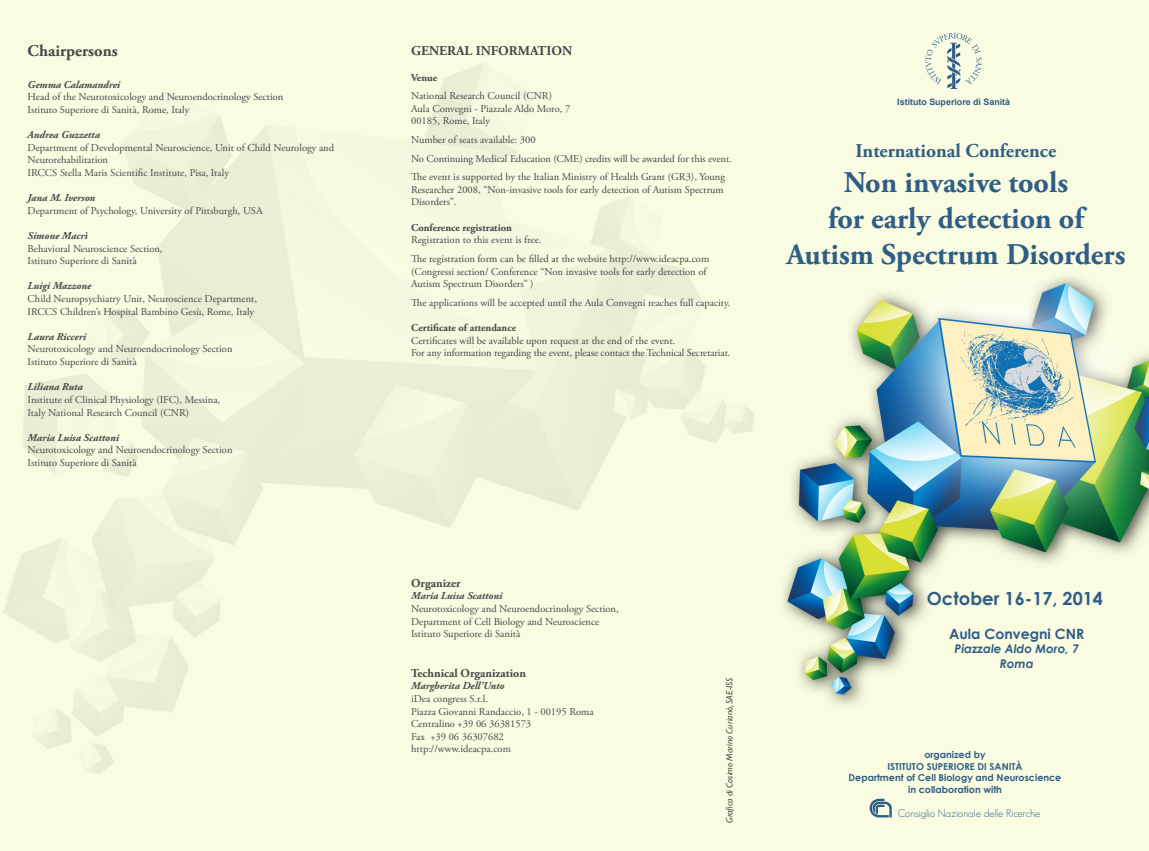
<style>
.page{position:relative;width:1149px;height:851px;background:#fff}
.page>*{position:absolute;margin:0;border:0;box-sizing:border-box;transform-origin:0 0}
.t1{font:700 30px "Adobe Garamond Pro";color:#305d86}
.t2{font:700 19.5px "Adobe Garamond Pro";color:#305d86}
.t3{font:700 18px "Century Gothic";color:#305d86}
.t4{font:700 16.5px "Adobe Garamond Pro";color:#464748}
.t5{font:700 14.1px "Century Gothic";color:#305d86}
.t6{font:700 13.5px "Adobe Garamond Pro";color:#464748}
.t7{font:700 12px "Adobe Garamond Pro";color:#464748}
.t8{font:italic 700 12px "Century Gothic";color:#305d86}
.t9{font:300 10.8px "Geosans";color:#305d86}
.t10{font:10.5px/12.6px "Adobe Garamond Pro";color:#464748}
.t11{font:italic 700 10.5px "Adobe Garamond Pro";color:#464748}
.t12{font:700 10.5px "Adobe Garamond Pro";color:#464748}
.t13{font:700 9.6px "Century Gothic";color:#305d86}
.t14{font:italic 9px "Gill Sans";color:#464748}
.t15{font:700 8.85px "Arial";color:#305d86}
</style>
<div class="page">
<img style="left:0;top:0;width:1148px;height:850px">
<svg style="left:869px;top:798px;width:22px;height:19px"></svg>
<div style="left:888px;top:24px;width:130px;height:92px;background:#f9fce1"></div>
<svg style="left:925px;top:33px;width:56px;height:56px"></svg>
<p class="t4" style="left:28px;top:42px;width:91px">Chairpersons</p>
<p class="t11" style="left:28px;top:78px;width:94px">Gemma Calamandrei</p>
<p class="t10" style="left:28px;top:91px;width:257px">Head of the Neurotoxicology and Neuroendocrinology Section</p>
<p class="t10" style="left:28px;top:104px;width:163px">Istituto Superiore di Sanità, Rome, Italy</p>
<p class="t11" style="left:28px;top:129px;width:74px">Andrea Guzzetta</p>
<p class="t10" style="left:28px;top:141px;width:308px">Department of Developmental Neuroscience, Unit of Child Neurology and<br>Neurorehabilitation</p>
<p class="t10" style="left:28px;top:167px;width:203px">IRCCS Stella Maris Scientific Institute, Pisa, Italy</p>
<p class="t11" style="left:28px;top:192px;width:69px">Jana M. Iverson</p>
<p class="t10" style="left:28px;top:204px;width:236px">Department of Psychology, University of Pittsburgh, USA</p>
<p class="t11" style="left:28px;top:229px;width:62px">Simone Macrì</p>
<p class="t10" style="left:28px;top:242px;width:136px">Behavioral Neuroscience Section,</p>
<p class="t10" style="left:28px;top:255px;width:111px">Istituto Superiore di Sanità</p>
<p class="t11" style="left:28px;top:280px;width:65px">Luigi Mazzone</p>
<p class="t10" style="left:28px;top:293px;width:231px">Child Neuropsychiatry Unit, Neuroscience Department,</p>
<p class="t10" style="left:28px;top:305px;width:228px">IRCCS Children’s Hospital Bambino Gesù, Rome, Italy</p>
<p class="t11" style="left:28px;top:330px;width:60px">Laura Ricceri</p>
<p class="t10" style="left:28px;top:343px;width:206px">Neurotoxicology and Neuroendocrinology Section</p>
<p class="t10" style="left:28px;top:356px;width:111px">Istituto Superiore di Sanità</p>
<p class="t11" style="left:28px;top:381px;width:57px">Liliana Ruta</p>
<p class="t10" style="left:28px;top:393px;width:194px">Institute of Clinical Physiology (IFC), Messina,</p>
<p class="t10" style="left:28px;top:406px;width:163px">Italy National Research Council (CNR)</p>
<p class="t11" style="left:28px;top:431px;width:93px">Maria Luisa Scattoni</p>
<p class="t10" style="left:28px;top:444px;width:206px">Neurotoxicology and Neuroendocrinology Section</p>
<p class="t10" style="left:28px;top:456px;width:111px">Istituto Superiore di Sanità</p>
<p class="t6" style="left:411px;top:43px;width:162px">GENERAL INFORMATION</p>
<p class="t12" style="left:411px;top:71px;width:28px">Venue</p>
<p class="t10" style="left:411px;top:90px;width:142px">National Research Council (CNR)</p>
<p class="t10" style="left:411px;top:102px;width:161px">Aula Convegni - Piazzale Aldo Moro, 7</p>
<p class="t10" style="left:411px;top:115px;width:80px">00185, Rome, Italy</p>
<p class="t10" style="left:411px;top:134px;width:126px">Number of seats available: 300</p>
<p class="t10" style="left:411px;top:152px;width:322px">No Continuing Medical Education (CME) credits will be awarded for this event.</p>
<p class="t10" style="left:411px;top:171px;width:315px">The event is supported by the Italian Ministry of Health Grant (GR3), Young<br>Researcher 2008, “Non-invasive tools for early detection of Autism Spectrum<br>Disorders”.</p>
<p class="t12" style="left:411px;top:221px;width:102px">Conference registration</p>
<p class="t10" style="left:411px;top:234px;width:132px">Registration to this event is free.</p>
<p class="t10" style="left:411px;top:252px;width:299px">The registration form can be filled at the website http://www.ideacpa.com (Congressi section/ Conference “Non invasive tools for early detection of<br>Autism Spectrum Disorders” )</p>
<p class="t10" style="left:411px;top:296px;width:321px">The applications will be accepted until the Aula Convegni reaches full capacity.</p>
<p class="t12" style="left:411px;top:321px;width:106px">Certificate of attendance</p>
<p class="t10" style="left:411px;top:334px;width:265px">Certificates will be available upon request at the end of the event.</p>
<p class="t10" style="left:411px;top:347px;width:321px">For any information regarding the event, please contact the Technical Secretariat.</p>
<p class="t15" style="left:897px;top:96px;width:114px">Istituto Superiore di Sanità</p>
<p class="t2" style="left:855px;top:139px;width:202px">International Conference</p>
<p class="t1" style="left:843px;top:165px;width:226px">Non invasive tools</p>
<p class="t1" style="left:827px;top:201px;width:257px">for early detection of</p>
<p class="t1" style="left:786px;top:237px;width:340px">Autism Spectrum Disorders</p>
<p class="t7" style="left:411px;top:576px;width:51px">Organizer</p>
<p class="t11" style="left:411px;top:590px;width:93px">Maria Luisa Scattoni</p>
<p class="t10" style="left:411px;top:602px;width:209px">Neurotoxicology and Neuroendocrinology Section,</p>
<p class="t10" style="left:411px;top:615px;width:190px">Department of Cell Biology and Neuroscience</p>
<p class="t10" style="left:411px;top:627px;width:111px">Istituto Superiore di Sanità</p>
<p class="t7" style="left:411px;top:666px;width:116px">Technical Organization</p>
<p class="t11" style="left:411px;top:680px;width:95px">Margherita Dell’Unto</p>
<p class="t10" style="left:411px;top:692px;width:78px">iDea congress S.r.l.</p>
<p class="t10" style="left:411px;top:705px;width:184px">Piazza Giovanni Randaccio, 1 - 00195 Roma</p>
<p class="t10" style="left:411px;top:717px;width:121px">Centralino +39 06 36381573</p>
<p class="t10" style="left:411px;top:730px;width:94px">Fax +39 06 36307682</p>
<p class="t10" style="left:411px;top:743px;width:101px">http://www.ideacpa.com</p>
<p class="t14" style="left:724px;top:822px;width:147px;rotate:-90deg">Grafica di Cosimo Marino Curianò, SAE-ISS</p>
<p class="t3" style="left:926px;top:584px;width:178px">October 16-17, 2014</p>
<p class="t5" style="left:948px;top:623px;width:137px">Aula Convegni CNR</p>
<p class="t8" style="left:954px;top:639px;width:126px">Piazzale Aldo Moro, 7</p>
<p class="t8" style="left:999px;top:654px;width:35px">Roma</p>
<p class="t13" style="left:924px;top:747px;width:63px">organized by</p>
<p class="t13" style="left:887px;top:759px;width:136px">ISTITUTO SUPERIORE DI SANITÀ</p>
<p class="t13" style="left:848px;top:770px;width:214px">Department of Cell Biology and Neuroscience</p>
<p class="t13" style="left:907px;top:781px;width:95px">in collaboration with</p>
<p class="t9" style="left:897px;top:807px;width:144px">Consiglio Nazionale delle Ricerche</p>
</div>
